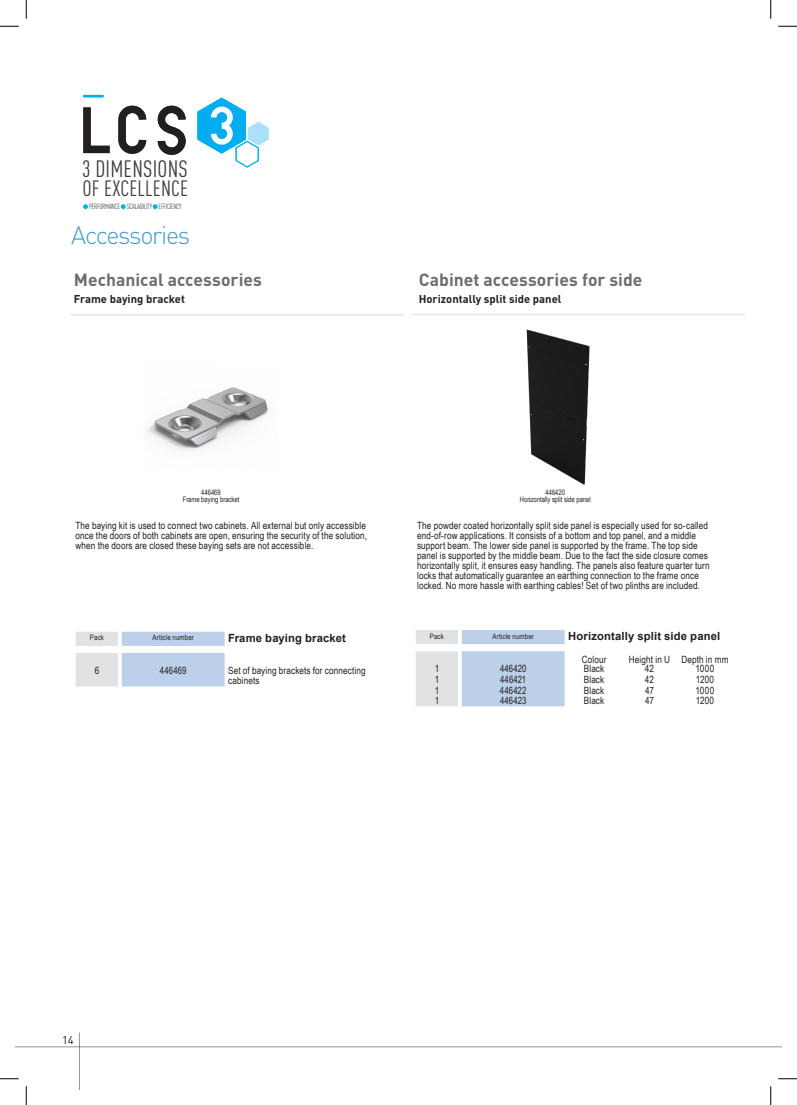
<style>
.page{position:relative;width:797px;height:1105px;background:#fff}
.page>*{position:absolute;margin:0;border:0;box-sizing:border-box;transform-origin:0 0}
.t1{font:300 25px "DIN Pro";letter-spacing:-.05em;color:#2486c7}
.t2{font:condensed 23.38px "DIN Pro";letter-spacing:.01em;color:#3e3e3f}
.t3{font:condensed 21.88px "DIN Pro";letter-spacing:.01em;color:#3e3e3f}
.t4{font:700 17.5px "DIN Pro";color:#6c6d70}
.t5{font:700 11.25px "Arial";letter-spacing:.015em;color:#231f20}
.t6{font:700 11.25px "DIN Pro";color:#231f20}
.t7{font:11.25px "DIN Pro";color:#231f20}
.t8{font:10px/10px "Arial Narrow";letter-spacing:.01em;color:#231f20}
.t9{font:10px/10px "Arial Narrow";letter-spacing:.01em;color:#231f20;scale:.95 1}
.t10{font:7.5px/7.5px "Arial Narrow";color:#231f20;text-align:center;scale:.95 1}
.t11{font:condensed 7.5px "DIN Pro";letter-spacing:-.04em;color:#57585a}
.t12{font:7.5px "Arial Narrow";letter-spacing:.02em;color:#231f20}
.t13{font:7.5px "Arial Narrow";color:#231f20}
</style>
<div class="page">
<hr style="left:79px;top:1033px;width:1px;height:56px;background:#939598">
<hr style="left:16px;top:1046px;width:765px;height:1px;background:#939598">
<svg style="left:83px;top:204px;width:5px;height:5px"></svg>
<svg style="left:121px;top:204px;width:4px;height:5px"></svg>
<svg style="left:153px;top:204px;width:4px;height:5px"></svg>
<hr style="left:83px;top:95px;width:20px;height:2px;background:#00aeef">
<svg style="left:83px;top:105px;width:103px;height:50px"></svg>
<svg style="left:197px;top:98px;width:71px;height:70px"></svg>
<svg style="left:416px;top:630px;width:149px;height:76px"></svg>
<hr style="left:412px;top:314px;width:333px;height:1px;background:#e1e2e4">
<img style="left:526px;top:329px;width:64px;height:156px">
<hr style="left:70px;top:314px;width:333px;height:1px;background:#e1e2e4">
<img style="left:147px;top:387px;width:122px;height:63px">
<svg style="left:76px;top:632px;width:149px;height:54px"></svg>
<svg style="left:0;top:25px;width:19px;height:2px"></svg>
<svg style="left:778px;top:25px;width:19px;height:2px"></svg>
<svg style="left:0;top:1078px;width:19px;height:1px"></svg>
<svg style="left:778px;top:1078px;width:19px;height:1px"></svg>
<svg style="left:25px;top:0;width:2px;height:19px"></svg>
<svg style="left:25px;top:1086px;width:2px;height:19px"></svg>
<svg style="left:770px;top:0;width:1px;height:19px"></svg>
<svg style="left:770px;top:1086px;width:1px;height:19px"></svg>
<h2 class="t2" style="left:82px;top:152px;width:107px">3 DIMENSIONS</h2>
<h3 class="t3" style="left:82px;top:173px;width:107px">OF EXCELLENCE</h3>
<p class="t11" style="left:89px;top:201px;width:94px">PERFORMANCE SCALABILITY EFFICIENCY</p>
<h1 class="t1" style="left:71px;top:216px;width:121px">Accessories</h1>
<h3 class="t4" style="left:74px;top:268px;width:190px">Mechanical accessories</h3>
<p class="t6" style="left:74px;top:292px;width:113px">Frame baying bracket</p>
<h3 class="t4" style="left:419px;top:267px;width:225px">Cabinet accessories for side</h3>
<p class="t6" style="left:419px;top:291px;width:144px">Horizontally split side panel</p>
<p class="t10" style="left:183px;top:488px;width:61px">446469<br>Frame baying bracket</p>
<p class="t10" style="left:520px;top:488px;width:76px">446420<br>Horizontally split side panel</p>
<p class="t8" style="left:75px;top:520px;width:293px;text-align:justify">The baying kit is used to connect two cabinets. All external but only accessible once the doors of both cabinets are open, ensuring the security of the solution, when the doors are closed these baying sets are not accessible.</p>
<p class="t8" style="left:417px;top:520px;width:294px">The powder coated horizontally split side panel is especially used for so-called end-of-row applications. It consists of a bottom and top panel, and a middle support beam. The lower side panel is supported by the frame. The top side panel is supported by the middle beam. Due to the fact the side closure comes horizontally split, it ensures easy handling. The panels also feature quarter turn locks that automatically guarantee an earthing connection to the frame once locked. No more hassle with earthing cables! Set of two plinths are included.</p>
<p class="t13" style="left:90px;top:632px;width:16px">Pack</p>
<p class="t12" style="left:152px;top:632px;width:43px">Article number</p>
<p class="t5" style="left:228px;top:630px;width:119px">Frame baying bracket</p>
<p class="t8" style="left:95px;top:665px;width:6px">6</p>
<p class="t9" style="left:160px;top:665px;width:30px">446469</p>
<p class="t8" style="left:228px;top:665px;width:139px">Set of baying brackets for connecting cabinets</p>
<p class="t13" style="left:430px;top:630px;width:16px">Pack</p>
<p class="t12" style="left:492px;top:630px;width:43px">Article number</p>
<p class="t5" style="left:568px;top:628px;width:154px">Horizontally split side panel</p>
<p class="t8" style="left:581px;top:654px;width:26px">Colour</p>
<p class="t8" style="left:629px;top:654px;width:101px">Height in U Depth in mm</p>
<p class="t8" style="left:434px;top:663px;width:6px">1</p>
<p class="t9" style="left:500px;top:663px;width:29px">446420</p>
<p class="t8" style="left:584px;top:663px;width:22px">Black</p>
<p class="t8" style="left:645px;top:663px;width:11px">42</p>
<p class="t8" style="left:695px;top:663px;width:20px">1000</p>
<p class="t8" style="left:434px;top:674px;width:6px">1</p>
<p class="t9" style="left:500px;top:674px;width:29px">446421</p>
<p class="t8" style="left:584px;top:674px;width:22px">Black</p>
<p class="t8" style="left:645px;top:674px;width:11px">42</p>
<p class="t8" style="left:695px;top:674px;width:20px">1200</p>
<p class="t8" style="left:434px;top:685px;width:6px">1<br>1</p>
<p class="t9" style="left:500px;top:685px;width:29px">446422<br>446423</p>
<p class="t8" style="left:584px;top:685px;width:22px">Black<br>Black</p>
<p class="t8" style="left:645px;top:685px;width:10px">47<br>47</p>
<p class="t8" style="left:695px;top:685px;width:20px">1000<br>1200</p>
<p class="t7" style="left:62px;top:1031px;width:13px">14</p>
</div>
